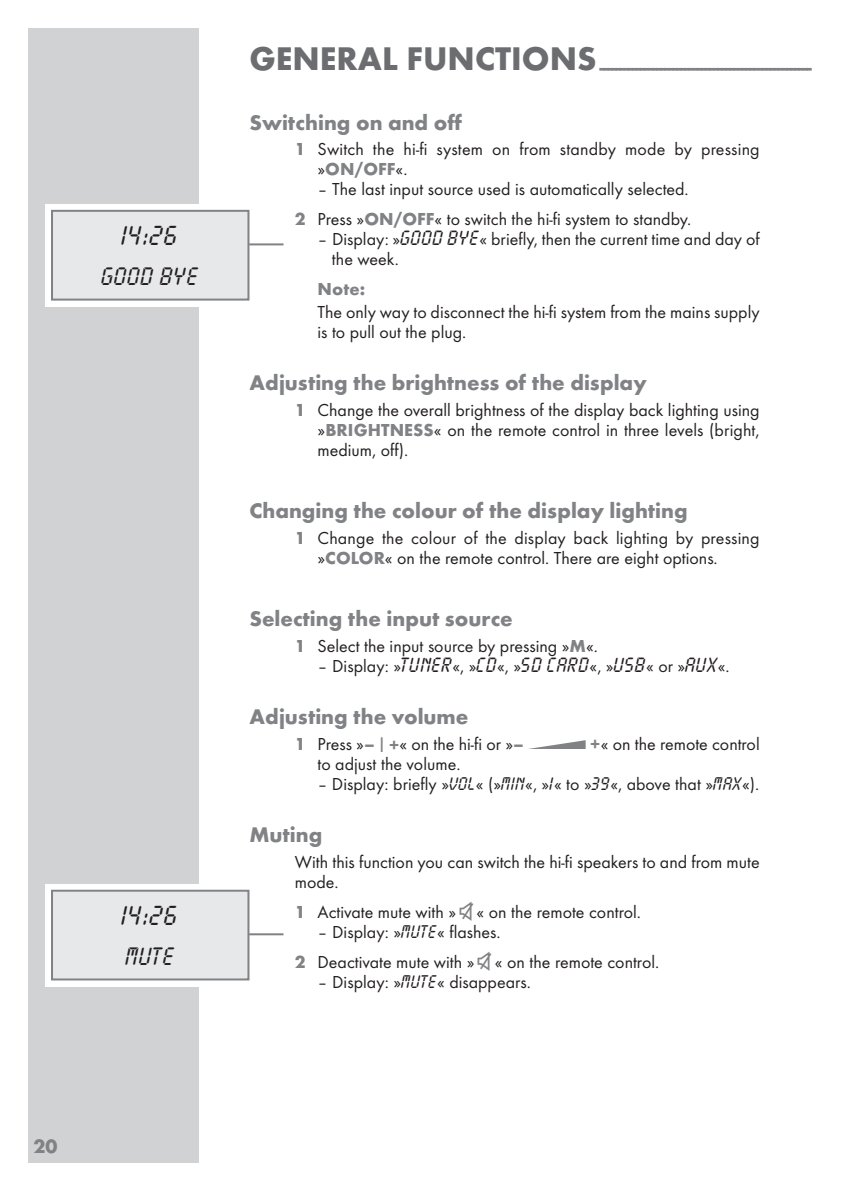
<style>
.page{position:relative;width:842px;height:1191px;background:#fff}
.page>*{position:absolute;margin:0;border:0;box-sizing:border-box;transform-origin:0 0}
.t1{font:40px "Grund Son Dr";color:#808285}
.t2{font:24px "LP Digital";color:#231f20}
.t3{font:700 22px "Futura TOT";color:#808285}
.t4{font:22px "LP Digital";color:#231f20}
.t5{font:700 20px "Futura TOT";color:#808285}
.t6{font:18px/20px "Futura TOT Boo";color:#231f20}
.s1{font-family:"Futura TOT";font-weight:700;color:#808285}
.s2{font-family:"LP Digital"}
.s3{font-size:22px;color:#808285}
.s4{font-family:"LP Digital";font-size:16px}
.s5{font-family:"Grund Son Ne";color:#808285}
</style>
<div class="page">
<div style="left:28px;top:28px;width:170px;height:1134px;background:#d1d2d4"></div>
<div style="left:45px;top:204px;width:210px;height:102px;background:#fff"></div>
<svg style="left:51px;top:209px;width:233px;height:92px;background:#e4e5e6"></svg>
<div style="left:45px;top:884px;width:210px;height:102px;background:#fff"></div>
<svg style="left:51px;top:889px;width:233px;height:92px;background:#e4e5e6"></svg>
<p class="t2" style="left:122px;top:223px;width:59px">14:26</p>
<p class="t4" style="left:101px;top:265px;width:99px">GOOD BYE</p>
<p class="t2" style="left:122px;top:902px;width:59px">14:26</p>
<p class="t4" style="left:126px;top:945px;width:51px">MUTE</p>
<p class="t5" style="left:249px;top:61px;width:564px"><sup>GENERAL</sup> <sup>FUNCTIONS</sup> ----------------------------------------------------</p>
<p class="t3" style="left:249px;top:115px;width:214px">Switching on and off</p>
<p class="t6" style="left:317px;top:141px;width:444px;text-indent:-23px"><span class="s1">1</span> Switch the hi-fi system on from standby mode by pressing »<span class="s1">ON/OFF</span>«.</p>
<p class="t6" style="left:295px;top:176px;width:398px;line-height:30px;text-align:right">– The last input source used is automatically selected.<br><span class="s1">2</span> Press »<span class="s1">ON/OFF</span>« to switch the hi-fi system to standby.</p>
<p class="t6" style="left:332px;top:231px;width:429px;text-indent:-14px">– Display: »<span class="s2">GOOD BYE</span>« briefly, then the current time and day of the week.</p>
<p class="t6" style="left:317px;top:279px;width:444px;line-height:22.8px"><span class="s1">Note:<br></span>The only way to disconnect the hi-fi system from the mains supply</p>
<p class="t6" style="left:317px;top:323px;width:150px">is to pull out the plug.</p>
<p class="t3" style="left:249px;top:376px;width:399px">Adjusting the brightness of the display</p>
<p class="t6" style="left:317px;top:401px;width:444px;text-align:justify;text-indent:-23px"><span class="s1">1</span> Change the overall brightness of the display back lighting using »<span class="s1">BRIGHTNESS</span>« on the remote control in three levels (bright, medium, off).</p>
<p class="t3" style="left:249px;top:503px;width:440px">Changing the colour of the display lighting</p>
<p class="t6" style="left:317px;top:529px;width:444px;text-indent:-23px"><span class="s1">1</span> Change the colour of the display back lighting by pressing »<span class="s1">COLOR</span>« on the remote control. There are eight options.</p>
<p class="t3" style="left:249px;top:611px;width:265px">Selecting the input source</p>
<p class="t6" style="left:295px;top:637px;width:305px"><span class="s1">1</span> Select the input source by pressing »<span class="s1">M</span>«.</p>
<p class="t6" style="left:317px;top:657px;width:414px">– Display: »<span class="s2">TUNER</span>«, »<span class="s2">CD</span>«, »<span class="s2">SD CARD</span>«, »<span class="s2">USB</span>« or »<span class="s2">AUX</span>«.</p>
<p class="t3" style="left:249px;top:709px;width:221px">Adjusting the volume</p>
<p class="t6" style="left:295px;top:735px;width:231px"><span class="s1">1</span> Press »<span class="s1">–</span> <span class="s3">I</span> <span class="s1">+</span>« on the hi-fi or »<span class="s1">–</span></p>
<p class="t1" style="left:528px;top:721px;width:59px">X</p>
<p class="t6" style="left:590px;top:735px;width:171px"><span class="s1">+</span>« on the remote control</p>
<p class="t6" style="left:317px;top:755px;width:144px">to adjust the volume.</p>
<p class="t6" style="left:317px;top:775px;width:443px">– Display: briefly »<span class="s4">VOL</span>« (»<span class="s4">MIN</span>«, »<span class="s4">1</span>« to »<span class="s4">39</span>«, above that »<span class="s4">MAX</span>«).</p>
<p class="t3" style="left:249px;top:827px;width:74px">Muting</p>
<p class="t6" style="left:295px;top:853px;width:466px">With this function you can switch the hi-fi speakers to and from mute mode.</p>
<p class="t6" style="left:295px;top:903px;width:347px"><span class="s1">1</span> Activate mute with »<span class="s5">p</span>« on the remote control.</p>
<p class="t6" style="left:295px;top:918px;width:366px;line-height:30px;text-indent:23px">– Display: »<span class="s4">MUTE</span>« flashes.<br><span class="s1">2</span> Deactivate mute with »<span class="s5">p</span>« on the remote control.</p>
<p class="t6" style="left:317px;top:973px;width:215px">– Display: »<span class="s4">MUTE</span>« disappears.</p>
<p class="t5" style="left:33px;top:1139px;width:25px">20</p>
</div>
